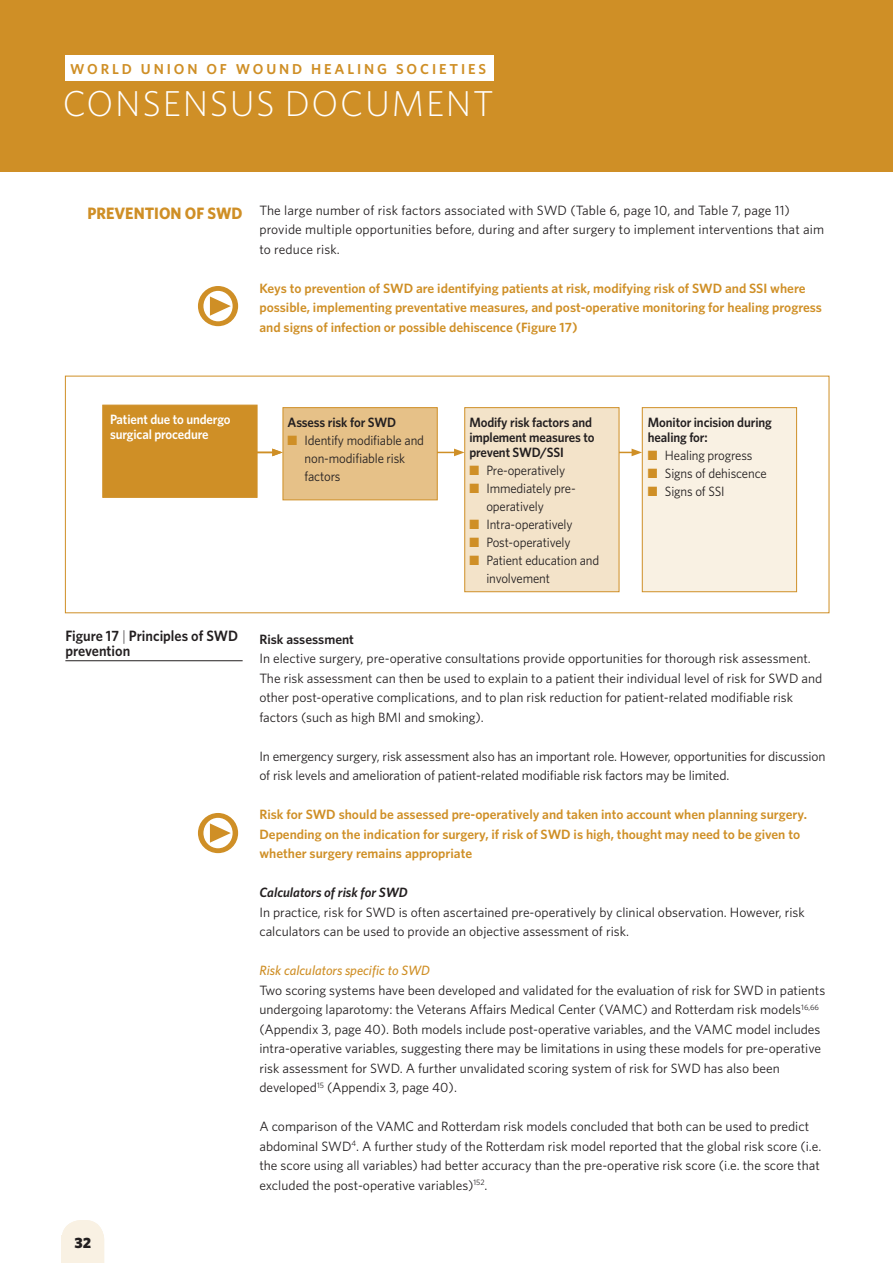
<style>
.page{position:relative;width:893px;height:1263px;background:#fff}
.page>*{position:absolute;margin:0;border:0;box-sizing:border-box;transform-origin:0 0}
.t1{font:54px "Meta Pro";color:#cf8f26}
.t2{font:300 36px "Whitney";letter-spacing:.05em;color:#fff}
.t3{font:600 15px/15.8px "Whitney";color:#231f20;scale:.95 1}
.t4{font:900 15px "Whitney";color:#231f20}
.t5{font:600 14.4px "Whitney";letter-spacing:.2em;color:#cf8f26}
.t6{font:13.5px/19.5px "Whitney";color:#231f20}
.t7{font:600 13.5px/19.5px "Whitney";color:#cf8f26}
.t8{font:13.5px/18px "Whitney";color:#231f20;scale:.95 1}
.t9{font:600 13.5px/15px "Whitney";letter-spacing:-.01em;color:#231f20;scale:.95 1}
.t10{font:600 13.5px/15px "Whitney";letter-spacing:-.01em;color:#fff;scale:.95 1}
.t11{font:italic 500 13.5px "Whitney";color:#cf8f26}
.t12{font:italic 600 13.5px "Whitney";color:#231f20}
.t13{font:600 13.5px "Whitney";letter-spacing:-.01em;color:#231f20}
.s1{font-weight:700;font-size:16.5px;color:#cf8f26}
.s2{color:#cf8f26}
.s3{font-weight:300}
</style>
<div class="page">
<div style="left:0;top:0;width:893px;height:171px;background:#cf8f26"></div>
<div style="left:65px;top:55px;width:429px;height:25px;background:#fff"></div>
<hr style="left:65px;top:660px;width:178px;height:1px;background:#231f20">
<hr style="left:153px;top:452px;width:122px;height:1px;background:#cf8f26">
<svg style="left:272px;top:449px;width:11px;height:7px"></svg>
<div style="left:103px;top:405px;width:154px;height:92px;background:#cf8f26"></div>
<hr style="left:335px;top:452px;width:121px;height:1px;background:#cf8f26">
<svg style="left:454px;top:449px;width:11px;height:7px"></svg>
<hr style="left:512px;top:452px;width:122px;height:1px;background:#cf8f26">
<svg style="left:632px;top:449px;width:10px;height:7px"></svg>
<div style="left:283px;top:407px;width:154px;height:93px;background:#e6c188;border:1px solid #cf8f26"></div>
<div style="left:465px;top:407px;width:154px;height:185px;background:#f3e3c9;border:1px solid #cf8f26"></div>
<div style="left:642px;top:407px;width:155px;height:185px;background:#f9f1e3;border:1px solid #cf8f26"></div>
<svg style="left:62px;top:1220px;width:42px;height:16px"></svg>
<div style="left:62px;top:1236px;width:42px;height:27px;background:#f9f1e3"></div>
<p class="t5" style="left:70px;top:60px;width:417px">WORLD UNION OF WOUND HEALING SOCIETIES</p>
<h2 class="t2" style="left:63px;top:82px;width:432px">CONSENSUS DOCUMENT</h2>
<p class="t6" style="left:259px;top:200px;width:566px;text-indent:-172px"><span class="s1">PREVENTION OF SWD</span> The large number of risk factors associated with SWD (Table 6, page 10, and Table 7, page 11) provide multiple opportunities before, during and after surgery to implement interventions that aim to reduce risk.</p>
<p class="t7" style="left:259px;top:278px;width:564px">Keys to prevention of SWD are identifying patients at risk, modifying risk of SWD and SSI where possible, implementing preventative measures, and post-operative monitoring for healing progress and signs of infection or possible dehiscence (Figure 17)</p>
<h1 class="t1" style="left:195px;top:266px;width:47px">•</h1>
<p class="t10" style="left:110px;top:412px;width:128px">Patient due to undergo surgical procedure</p>
<p class="t9" style="left:288px;top:414px;width:116px">Assess risk for SWD</p>
<p class="t8" style="left:305px;top:431px;width:127px;text-indent:-17px"><span class="s2">■</span> Identify modifiable and non-modifiable risk factors</p>
<p class="t9" style="left:469px;top:414px;width:133px">Modify risk factors and implement measures to prevent SWD/SSI</p>
<p class="t8" style="left:469px;top:461px;width:102px"><span class="s2">■</span> Pre-operatively</p>
<p class="t8" style="left:486px;top:479px;width:96px;text-indent:-17px"><span class="s2">■</span> Immediately pre&shy;operatively</p>
<p class="t8" style="left:469px;top:515px;width:110px"><span class="s2">■</span> Intra-operatively</p>
<p class="t8" style="left:469px;top:533px;width:108px"><span class="s2">■</span> Post-operatively</p>
<p class="t8" style="left:486px;top:551px;width:120px;text-indent:-17px"><span class="s2">■</span> Patient education and involvement</p>
<p class="t9" style="left:648px;top:414px;width:132px">Monitor incision during healing for:</p>
<p class="t8" style="left:648px;top:446px;width:112px"><span class="s2">■</span> Healing progress</p>
<p class="t8" style="left:648px;top:464px;width:127px"><span class="s2">■</span> Signs of dehiscence</p>
<p class="t8" style="left:648px;top:482px;width:82px"><span class="s2">■</span> Signs of SSI</p>
<p class="t3" style="left:65px;top:627px;width:183px">Figure 17 <span class="s3">|</span> Principles of SWD prevention</p>
<h1 class="t1" style="left:195px;top:793px;width:47px">•</h1>
<p class="t4" style="left:74px;top:1234px;width:18px">32</p>
<p class="t4" style="left:78px;top:1234px;width:11px">4</p>
<p class="t13" style="left:259px;top:631px;width:96px">Risk assessment</p>
<p class="t6" style="left:259px;top:648px;width:565px">In elective surgery, pre-operative consultations provide opportunities for thorough risk assessment.<br>The risk assessment can then be used to explain to a patient their individual level of risk for SWD and other post-operative complications, and to plan risk reduction for patient-related modifiable risk factors (such as high BMI and smoking).</p>
<p class="t6" style="left:259px;top:746px;width:568px">In emergency surgery, risk assessment also has an important role. However, opportunities for discussion of risk levels and amelioration of patient-related modifiable risk factors may be limited.</p>
<p class="t7" style="left:259px;top:804px;width:549px">Risk for SWD should be assessed pre-operatively and taken into account when planning surgery.<br>Depending on the indication for surgery, if risk of SWD is high, thought may need to be given to whether surgery remains appropriate</p>
<p class="t12" style="left:259px;top:884px;width:150px">Calculators of risk for SWD</p>
<p class="t6" style="left:259px;top:902px;width:547px">In practice, risk for SWD is often ascertained pre-operatively by clinical observation. However, risk calculators can be used to provide an objective assessment of risk.</p>
<p class="t11" style="left:259px;top:962px;width:172px">Risk calculators specific to SWD</p>
<p class="t6" style="left:259px;top:980px;width:567px">Two scoring systems have been developed and validated for the evaluation of risk for SWD in patients undergoing laparotomy: the Veterans Affairs Medical Center (VAMC) and Rotterdam risk models<sup>16,66 </sup>(Appendix 3, page 40). Both models include post-operative variables, and the VAMC model includes intra-operative variables, suggesting there may be limitations in using these models for pre-operative risk assessment for SWD. A further unvalidated scoring system of risk for SWD has also been developed<sup>15</sup> (Appendix 3, page 40).</p>
<p class="t6" style="left:259px;top:1116px;width:563px">A comparison of the VAMC and Rotterdam risk models concluded that both can be used to predict abdominal SWD<sup>4</sup>. A further study of the Rotterdam risk model reported that the global risk score (i.e. the score using all variables) had better accuracy than the pre-operative risk score (i.e. the score that excluded the post-operative variables)<sup>152</sup>.</p>
</div>
